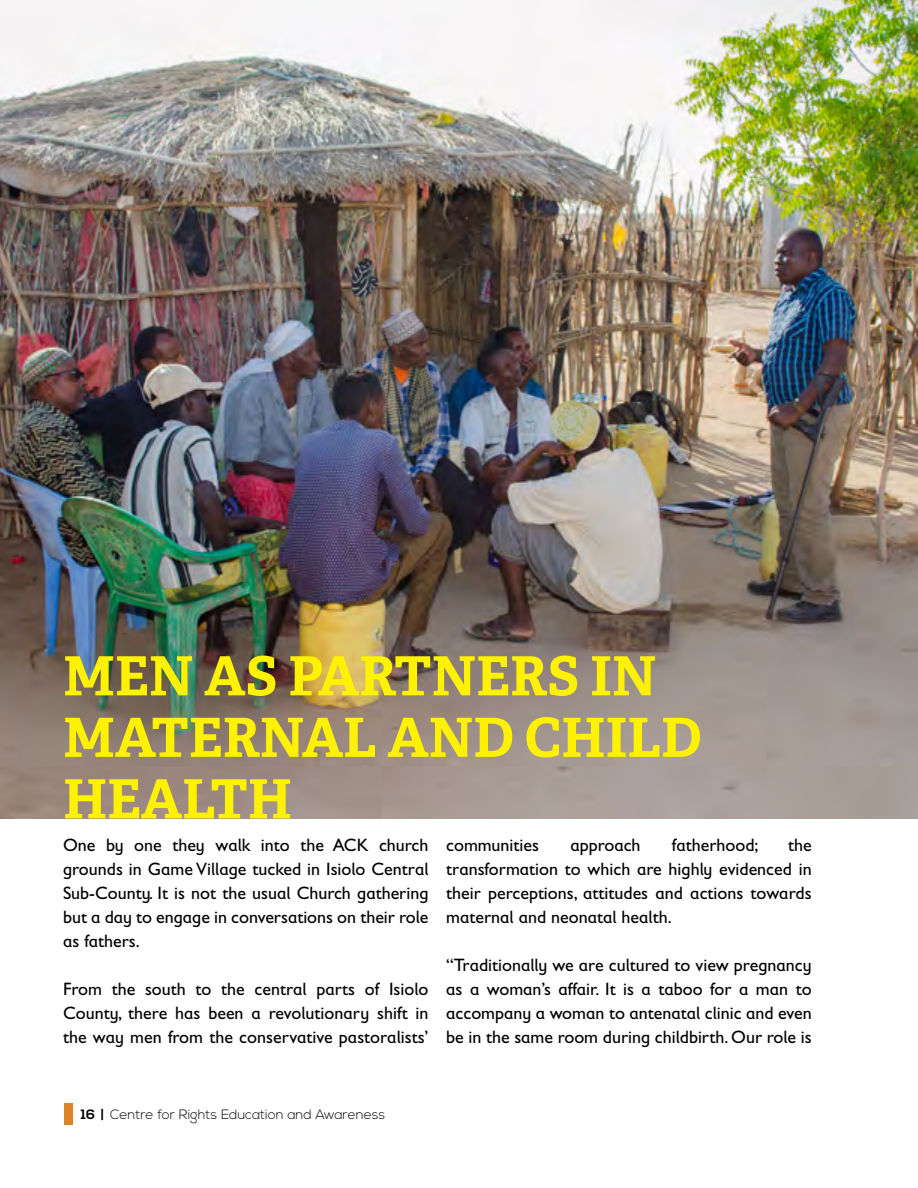
<style>
.page{position:relative;width:918px;height:1188px;background:#fff}
.page>*{position:absolute;margin:0;border:0;box-sizing:border-box;transform-origin:0 0}
.t1{font:700 54px/61.5px "Adelle";color:#fff200}
.t2{font:18px/24px "Gill Sans Infant Std";color:#000;text-align:justify}
.t3{font:300 13.5px "Nexa";color:#000}
.s1{font-weight:700}
</style>
<div class="page">
<div style="left:64px;top:1103px;width:8px;height:21px;background:#dd8226"></div>
<img style="left:0;top:0;width:917px;height:819px">
<h1 class="t1" style="left:63px;top:646px;width:640px">MEN AS PARTNERS IN<br>MATERNAL AND CHILD<br>HEALTH</h1>
<p class="t2" style="left:63px;top:833px;width:367px">One by one they walk into the ACK church grounds in Game Village tucked in Isiolo Central Sub-County. It is not the usual Church gathering but a day to engage in conversations on their role as fathers.</p>
<p class="t2" style="left:63px;top:977px;width:367px">From the south to the central parts of Isiolo County, there has been a revolutionary shift in the way men from the conservative pastoralists’</p>
<p class="t2" style="left:446px;top:833px;width:94px">communities</p>
<p class="t2" style="left:570px;top:833px;width:72px">approach</p>
<p class="t2" style="left:672px;top:833px;width:88px">fatherhood;</p>
<p class="t2" style="left:446px;top:833px;width:367px;text-indent:342px">the transformation to which are highly evidenced in their perceptions, attitudes and actions towards maternal and neonatal health.</p>
<p class="t2" style="left:446px;top:953px;width:367px">“Traditionally we are cultured to view pregnancy as a woman’s affair. It is a taboo for a man to accompany a woman to antenatal clinic and even be in the same room during childbirth. Our role is</p>
<p class="t3" style="left:81px;top:1106px;width:306px"><span class="s1">16 |</span> Centre for Rights Education and Awareness</p>
</div>
